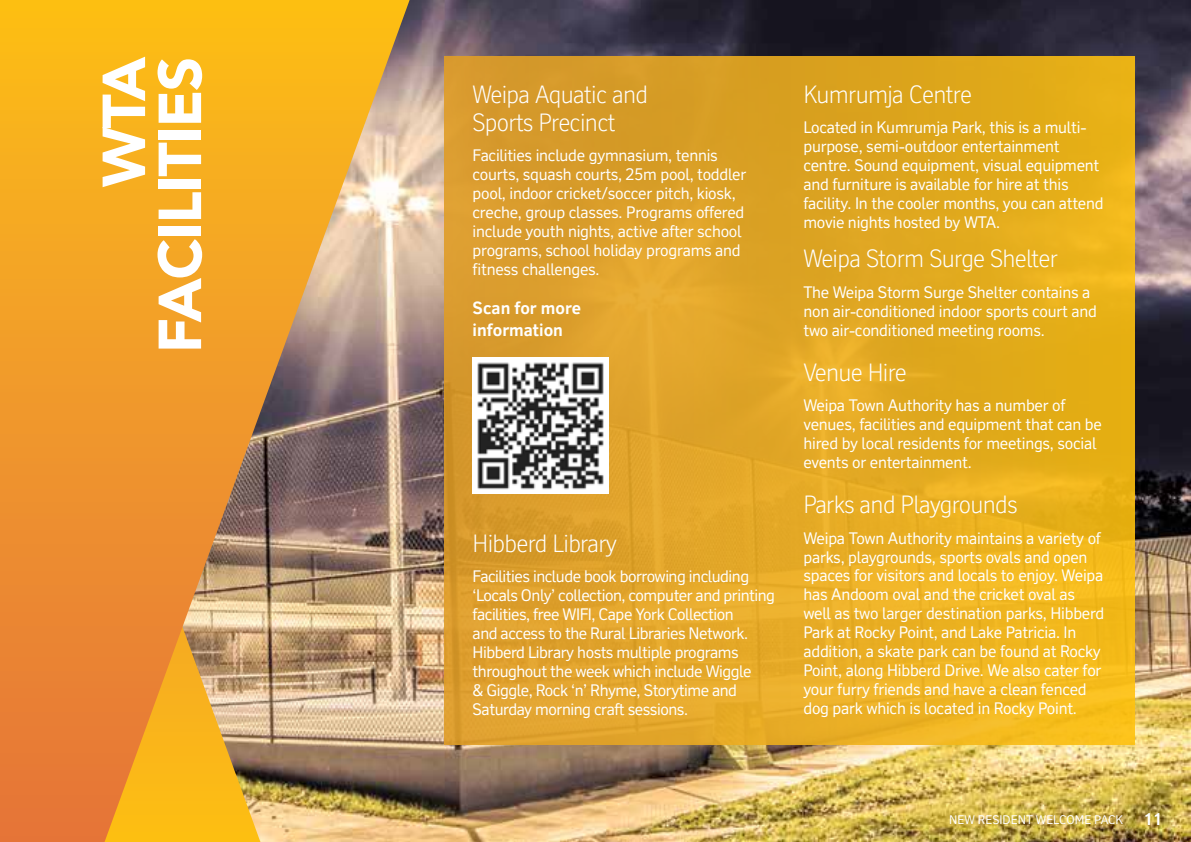
<style>
.page{position:relative;width:1191px;height:842px;background:#fff}
.page>*{position:absolute;margin:0;border:0;box-sizing:border-box;transform-origin:0 0}
.t1{font:900 60px/56px "Avenir";letter-spacing:-.025em;color:#fff;text-align:right}
.t2{font:300 24px/28px "RT Vickerman";letter-spacing:-.03em;color:#fff}
.t3{font:700 17px/22px "RT Vickerman";color:#fff}
.t4{font:16px/19px "RT Vickerman";letter-spacing:-.015em;color:#fff}
.t5{font:700 16px "RT Vickerman";color:#fff}
.t6{font:12px "RT Vickerman";color:#fff}
</style>
<div class="page">
<img style="left:409px;top:0;width:782px;height:842px">
<div style="left:444px;top:57px;width:690px;height:687px;background:linear-gradient(to right,#d99b31,#ecb518)"></div>
<img style="left:472px;top:357px;width:137px;height:136px">
<svg style="left:0;top:0;width:409px;height:842px;background:#de9e41"></svg>
<h1 class="t1" style="left:95px;top:353px;width:298px;rotate:-90deg">WTA<br>FACILITIES</h1>
<h2 class="t2" style="left:472px;top:80px;width:177px">Weipa Aquatic and<br>Sports Precinct</h2>
<p class="t4" style="left:472px;top:146px;width:275px">Facilities include gymnasium, tennis courts, squash courts, 25m pool, toddler pool, indoor cricket/soccer pitch, kiosk, creche, group classes. Programs offered include youth nights, active after school programs, school holiday programs and fitness challenges.</p>
<p class="t3" style="left:472px;top:297px;width:110px">Scan for more information</p>
<h2 class="t2" style="left:472px;top:529px;width:146px">Hibberd Library</h2>
<p class="t4" style="left:472px;top:567px;width:304px">Facilities include book borrowing including ‘Locals Only’ collection, computer and printing facilities, free WIFI, Cape York Collection<br>and access to the Rural Libraries Network.<br>Hibberd Library hosts multiple programs throughout the week which include Wiggle<br>&amp; Giggle, Rock ‘n’ Rhyme, Storytime and Saturday morning craft sessions.</p>
<h2 class="t2" style="left:803px;top:80px;width:170px">Kumrumja Centre</h2>
<p class="t4" style="left:803px;top:118px;width:301px">Located in Kumrumja Park, this is a multi&shy;purpose, semi-outdoor entertainment centre. Sound equipment, visual equipment and furniture is available for hire at this facility. In the cooler months, you can attend movie nights hosted by WTA.</p>
<h2 class="t2" style="left:803px;top:245px;width:256px">Weipa Storm Surge Shelter</h2>
<p class="t4" style="left:803px;top:282px;width:295px">The Weipa Storm Surge Shelter contains a non air-conditioned indoor sports court and two air-conditioned meeting rooms.</p>
<h2 class="t2" style="left:803px;top:358px;width:105px">Venue Hire</h2>
<p class="t4" style="left:803px;top:396px;width:300px">Weipa Town Authority has a number of venues, facilities and equipment that can be hired by local residents for meetings, social events or entertainment.</p>
<h2 class="t2" style="left:803px;top:490px;width:216px">Parks and Playgrounds</h2>
<p class="t4" style="left:803px;top:528px;width:302px">Weipa Town Authority maintains a variety of parks, playgrounds, sports ovals and open spaces for visitors and locals to enjoy. Weipa has Andoom oval and the cricket oval as well as two larger destination parks, Hibberd Park at Rocky Point, and Lake Patricia. In addition, a skate park can be found at Rocky Point, along Hibberd Drive. We also cater for your furry friends and have a clean fenced dog park which is located in Rocky Point.</p>
<p class="t6" style="left:949px;top:812px;width:175px">NEW RESIDENT WELCOME PACK</p>
<p class="t5" style="left:1143px;top:810px;width:21px">11</p>
</div>
